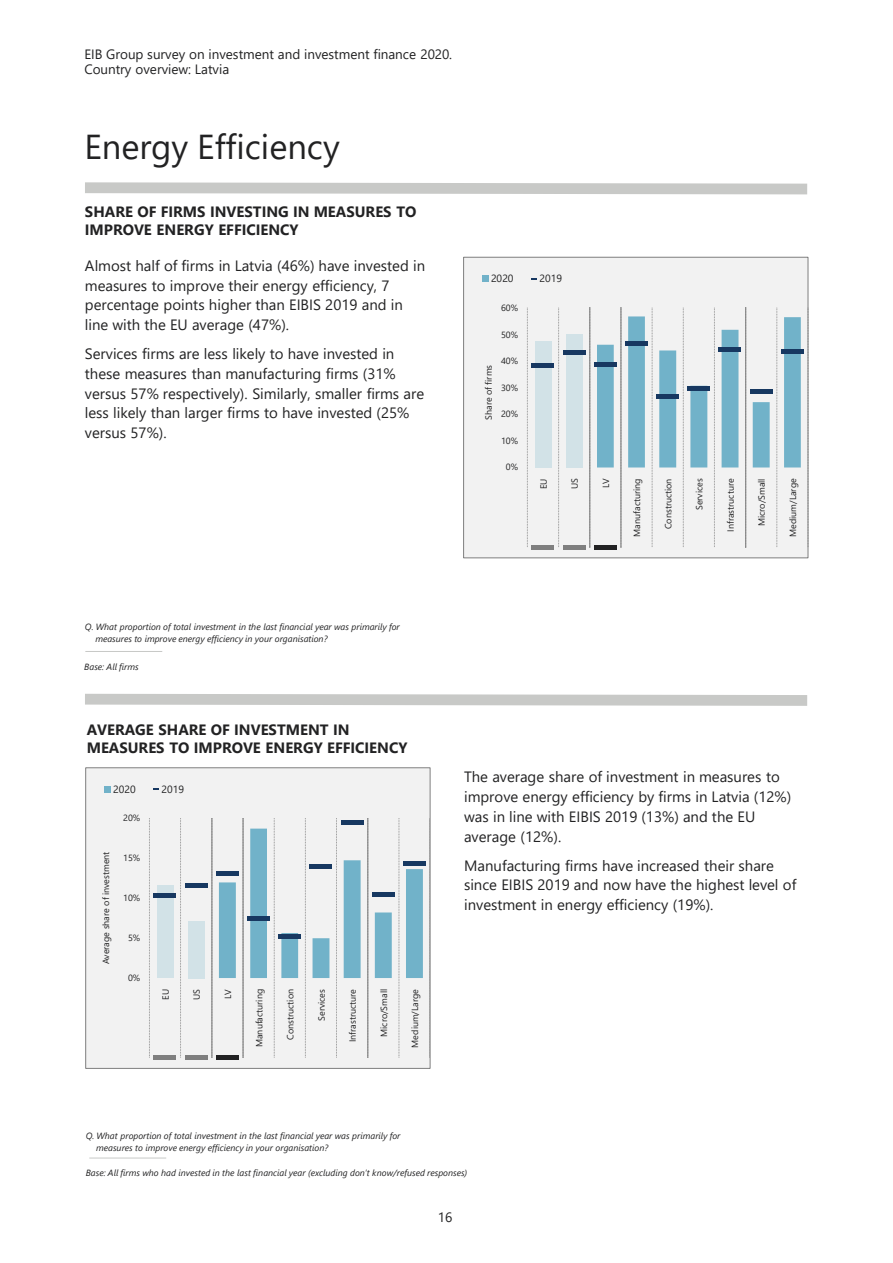
<style>
.page{position:relative;width:893px;height:1263px;background:#fff}
.page>*{position:absolute;margin:0;border:0;box-sizing:border-box;transform-origin:0 0}
.t1{font:34.5px "Segoe UI";color:#222223}
.t2{font:15px/19.8px "Segoe UI";color:#222223}
.t3{font:700 15px/18px "Segoe UI";color:#222223}
.t4{font:13.5px/15.3px "Segoe UI";letter-spacing:-.005em;color:#222223}
.t5{font:10.5px "Segoe UI";letter-spacing:-.005em;color:#222223}
.t6{font:italic 9px/11.9px "Segoe UI";color:#222223}
.t7{font:9px "Segoe UI";color:#222223}
</style>
<div class="page">
<svg style="left:85px;top:182px;width:723px;height:13px;background:#d1d2d0"></svg>
<svg style="left:85px;top:693px;width:723px;height:13px;background:#d1d2d0"></svg>
<hr style="left:85px;top:651px;width:77px;height:1px;background:#c8c9c7">
<hr style="left:89px;top:1158px;width:77px;height:1px;background:#c8c9c7">
<div style="left:464px;top:257px;width:344px;height:301px;background:#f2f2f2"></div>
<svg style="left:527px;top:308px;width:1px;height:239px"></svg>
<svg style="left:558px;top:308px;width:1px;height:239px"></svg>
<div style="left:534px;top:341px;width:17px;height:126px;background:#d2e2e7"></div>
<div style="left:566px;top:334px;width:16px;height:133px;background:#d2e2e7"></div>
<svg style="left:597px;top:308px;width:204px;height:239px"></svg>
<hr style="left:532px;top:363px;width:22px;height:4px;background:#173861">
<hr style="left:563px;top:350px;width:22px;height:4px;background:#173861">
<div style="left:594px;top:362px;width:22px;height:5px;background:#173861"></div>
<div style="left:625px;top:341px;width:23px;height:5px;background:#173861"></div>
<div style="left:656px;top:394px;width:23px;height:5px;background:#173861"></div>
<hr style="left:687px;top:387px;width:23px;height:4px;background:#173861">
<div style="left:719px;top:347px;width:22px;height:5px;background:#173861"></div>
<div style="left:750px;top:389px;width:22px;height:5px;background:#173861"></div>
<hr style="left:781px;top:349px;width:22px;height:4px;background:#173861">
<hr style="left:589px;top:467px;width:1px;height:80px;background:#7f7f7f">
<hr style="left:589px;top:308px;width:1px;height:159px;background:#7f7f7f">
<hr style="left:620px;top:467px;width:1px;height:80px;background:#7f7f7f">
<hr style="left:620px;top:308px;width:1px;height:159px;background:#7f7f7f">
<hr style="left:745px;top:467px;width:1px;height:80px;background:#7f7f7f">
<hr style="left:745px;top:308px;width:1px;height:159px;background:#7f7f7f">
<hr style="left:532px;top:545px;width:22px;height:4px;background:#7f7f7f">
<hr style="left:563px;top:545px;width:22px;height:4px;background:#7f7f7f">
<hr style="left:594px;top:545px;width:22px;height:4px;background:#222223">
<div style="left:482px;top:275px;width:6px;height:7px;background:#71b2c9"></div>
<div style="left:463px;top:257px;width:345px;height:301px;border:1px solid #7f7f7f"></div>
<div style="left:86px;top:768px;width:344px;height:300px;background:#f2f2f2"></div>
<svg style="left:149px;top:818px;width:1px;height:240px"></svg>
<svg style="left:180px;top:818px;width:1px;height:240px"></svg>
<svg style="left:430px;top:818px;width:1px;height:240px"></svg>
<div style="left:157px;top:885px;width:17px;height:93px;background:#d2e2e7"></div>
<div style="left:188px;top:921px;width:17px;height:57px;background:#d2e2e7"></div>
<svg style="left:219px;top:818px;width:204px;height:240px"></svg>
<div style="left:154px;top:893px;width:22px;height:5px;background:#173861"></div>
<hr style="left:185px;top:883px;width:22px;height:4px;background:#173861">
<div style="left:216px;top:871px;width:22px;height:5px;background:#173861"></div>
<hr style="left:247px;top:917px;width:23px;height:4px;background:#173861">
<div style="left:278px;top:934px;width:23px;height:5px;background:#173861"></div>
<div style="left:310px;top:864px;width:22px;height:5px;background:#173861"></div>
<div style="left:341px;top:820px;width:22px;height:5px;background:#173861"></div>
<hr style="left:372px;top:893px;width:22px;height:4px;background:#173861">
<hr style="left:403px;top:861px;width:22px;height:4px;background:#173861">
<hr style="left:211px;top:978px;width:1px;height:80px;background:#7f7f7f">
<hr style="left:211px;top:818px;width:1px;height:160px;background:#7f7f7f">
<hr style="left:242px;top:978px;width:2px;height:80px;background:#7f7f7f">
<hr style="left:242px;top:818px;width:2px;height:160px;background:#7f7f7f">
<hr style="left:367px;top:978px;width:1px;height:80px;background:#7f7f7f">
<hr style="left:367px;top:818px;width:1px;height:160px;background:#7f7f7f">
<div style="left:154px;top:1055px;width:22px;height:5px;background:#7f7f7f"></div>
<div style="left:185px;top:1055px;width:22px;height:5px;background:#7f7f7f"></div>
<div style="left:216px;top:1055px;width:22px;height:5px;background:#222223"></div>
<div style="left:104px;top:786px;width:7px;height:6px;background:#71b2c9"></div>
<svg style="left:153px;top:788px;width:6px;height:2px"></svg>
<div style="left:85px;top:768px;width:345px;height:300px;border:1px solid #7f7f7f"></div>
<p class="t4" style="left:84px;top:46px;width:369px">EIB Group survey on investment and investment finance 2020.<br>Country overview: Latvia</p>
<p class="t1" style="left:84px;top:114px;width:257px">Energy Efficiency</p>
<p class="t3" style="left:85px;top:201px;width:333px">SHARE OF FIRMS INVESTING IN MEASURES TO<br>IMPROVE ENERGY EFFICIENCY</p>
<p class="t2" style="left:85px;top:254px;width:342px">Almost half of firms in Latvia (46%) have invested in measures to improve their energy efficiency, 7 percentage points higher than EIBIS 2019 and in line with the EU average (47%).</p>
<p class="t2" style="left:85px;top:343px;width:341px">Services firms are less likely to have invested in these measures than manufacturing firms (31% versus 57% respectively). Similarly, smaller firms are less likely than larger firms to have invested (25% versus 57%).</p>
<p class="t6" style="left:95px;top:619px;width:306px;text-indent:-10px">Q. What proportion of total investment in the last financial year was primarily for measures to improve energy efficiency in your organisation?</p>
<p class="t6" style="left:84px;top:660px;width:56px">Base: All firms</p>
<p class="t3" style="left:87px;top:719px;width:322px">AVERAGE SHARE OF INVESTMENT IN<br>MEASURES TO IMPROVE ENERGY EFFICIENCY</p>
<p class="t5" style="left:113px;top:779px;width:24px">2020</p>
<p class="t5" style="left:162px;top:779px;width:24px">2019</p>
<p class="t7" style="left:98px;top:964px;width:114px;rotate:-90deg">Average share of investment</p>
<p class="t7" style="left:123px;top:810px;width:19px">20%</p>
<p class="t7" style="left:123px;top:850px;width:19px">15%</p>
<p class="t7" style="left:123px;top:889px;width:19px">10%</p>
<p class="t7" style="left:128px;top:929px;width:14px">5%</p>
<p class="t7" style="left:128px;top:969px;width:14px">0%</p>
<p class="t7" style="left:157px;top:1000px;width:12px;rotate:-90deg">EU</p>
<p class="t7" style="left:188px;top:1000px;width:12px;rotate:-90deg">US</p>
<p class="t7" style="left:219px;top:999px;width:11px;rotate:-90deg">LV</p>
<p class="t7" style="left:251px;top:1047px;width:60px;rotate:-90deg">Manufacturing</p>
<p class="t7" style="left:282px;top:1040px;width:52px;rotate:-90deg">Construction</p>
<p class="t7" style="left:313px;top:1021px;width:33px;rotate:-90deg">Services</p>
<p class="t7" style="left:344px;top:1042px;width:55px;rotate:-90deg">Infrastructure</p>
<p class="t7" style="left:375px;top:1037px;width:49px;rotate:-90deg">Micro/Small</p>
<p class="t7" style="left:406px;top:1048px;width:60px;rotate:-90deg">Medium/Large</p>
<p class="t6" style="left:96px;top:1128px;width:306px;text-indent:-10px">Q. What proportion of total investment in the last financial year was primarily for measures to improve energy efficiency in your organisation?</p>
<p class="t5" style="left:491px;top:268px;width:24px">2020</p>
<p class="t5" style="left:539px;top:268px;width:24px">2019</p>
<p class="t7" style="left:501px;top:299px;width:19px">60%</p>
<p class="t7" style="left:480px;top:420px;width:56px;rotate:-90deg">Share of firms</p>
<p class="t7" style="left:501px;top:326px;width:19px">50%</p>
<p class="t7" style="left:501px;top:352px;width:19px">40%</p>
<p class="t7" style="left:501px;top:379px;width:19px">30%</p>
<p class="t7" style="left:501px;top:406px;width:19px">20%</p>
<p class="t7" style="left:501px;top:432px;width:19px">10%</p>
<p class="t7" style="left:506px;top:459px;width:14px">0%</p>
<p class="t7" style="left:535px;top:489px;width:12px;rotate:-90deg">EU</p>
<p class="t7" style="left:566px;top:489px;width:12px;rotate:-90deg">US</p>
<p class="t7" style="left:597px;top:488px;width:11px;rotate:-90deg">LV</p>
<p class="t7" style="left:628px;top:537px;width:60px;rotate:-90deg">Manufacturing</p>
<p class="t7" style="left:660px;top:529px;width:52px;rotate:-90deg">Construction</p>
<p class="t7" style="left:691px;top:510px;width:33px;rotate:-90deg">Services</p>
<p class="t7" style="left:722px;top:532px;width:55px;rotate:-90deg">Infrastructure</p>
<p class="t7" style="left:753px;top:526px;width:49px;rotate:-90deg">Micro/Small</p>
<p class="t7" style="left:784px;top:537px;width:60px;rotate:-90deg">Medium/Large</p>
<p class="t2" style="left:464px;top:766px;width:329px">The average share of investment in measures to improve energy efficiency by firms in Latvia (12%) was in line with EIBIS 2019 (13%) and the EU average (12%).</p>
<p class="t2" style="left:464px;top:854px;width:334px">Manufacturing firms have increased their share since EIBIS 2019 and now have the highest level of investment in energy efficiency (19%).</p>
<p class="t6" style="left:86px;top:1166px;width:383px">Base: All firms who had invested in the last financial year (excluding don’t know/refused responses)</p>
<p class="t4" style="left:438px;top:1208px;width:16px">16</p>
</div>
